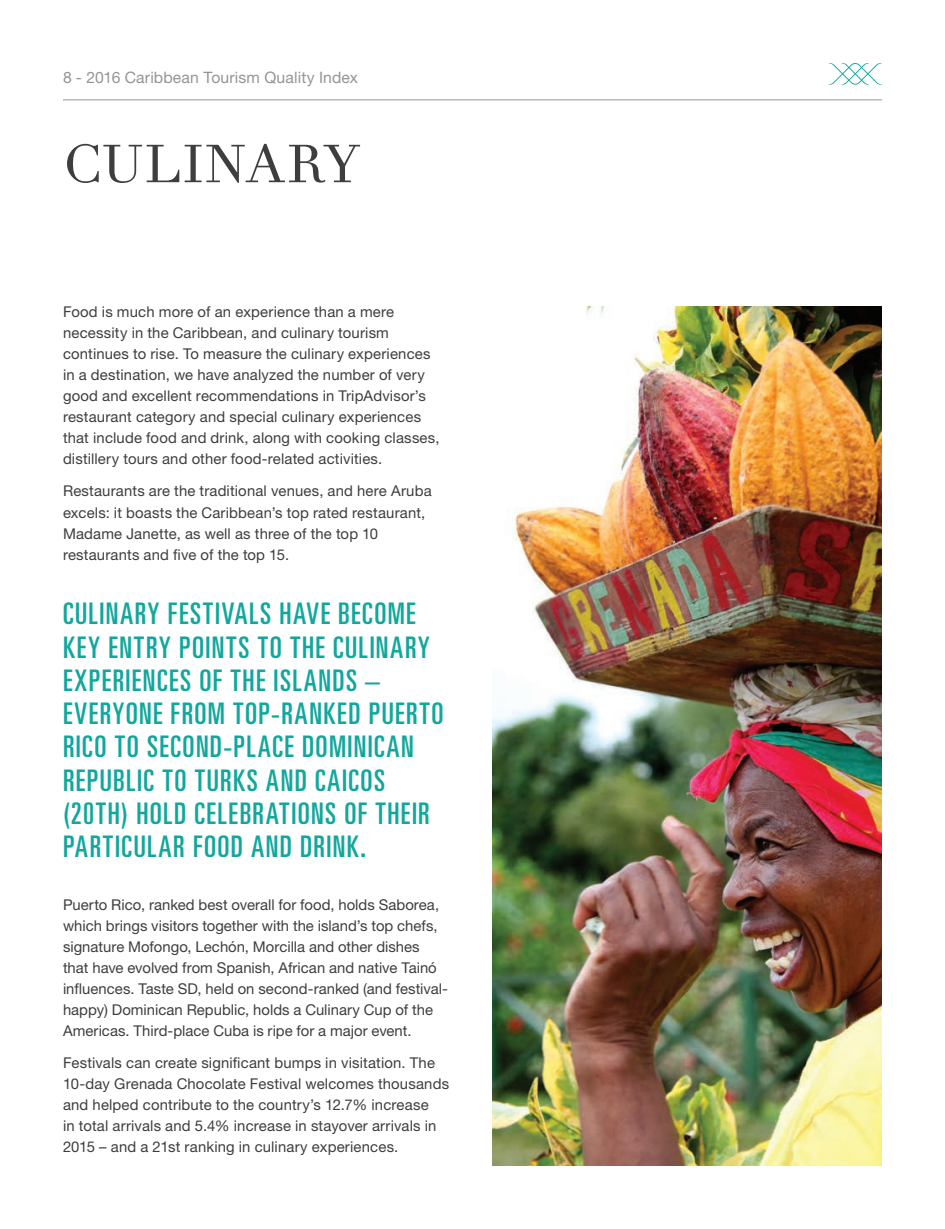
<style>
.page{position:relative;width:945px;height:1229px;background:#fff}
.page>*{position:absolute;margin:0;border:0;box-sizing:border-box;transform-origin:0 0}
.t1{font:52.5px "Didote Text Pro";letter-spacing:.02em;color:#3e3e3f}
.Body_Copy_10_13{font:ultra-condensed 29.75px/33.2px "Univers LT Std";letter-spacing:.05em;color:#12a79d}
.t2{font:15.75px "Helvetica Neue LT Std";letter-spacing:.01em;color:#939598}
.t3{font:14.88px/21px "Helvetica Neue LT Std";letter-spacing:.01em;color:#3e3e3f}
</style>
<div class="page">
<svg style="left:828px;top:63px;width:54px;height:22px"></svg>
<hr style="left:63px;top:99px;width:819px;height:1px;background:#939598">
<img style="left:492px;top:306px;width:390px;height:860px">
<p class="t2" style="left:63px;top:68px;width:297px">8 - 2016 Caribbean Tourism Quality Index</p>
<p class="t1" style="left:63px;top:132px;width:298px">CULINARY</p>
<p class="t3" style="left:63px;top:301px;width:378px">Food is much more of an experience than a mere necessity in the Caribbean, and culinary tourism continues to rise. To measure the culinary experiences in a destination, we have analyzed the number of very good and excellent recommendations in TripAdvisor’s restaurant category and special culinary experiences that include food and drink, along with cooking classes, distillery tours and other food-related activities.</p>
<p class="t3" style="left:63px;top:480px;width:370px">Restaurants are the traditional venues, and here Aruba excels: it boasts the Caribbean’s top rated restaurant, Madame Janette, as well as three of the top 10 restaurants and five of the top 15.</p>
<p class="Body_Copy_10_13" style="left:63px;top:597px;width:382px">CULINARY FESTIVALS HAVE BECOME<br>KEY ENTRY POINTS TO THE CULINARY<br>EXPERIENCES OF THE ISLANDS –<br>EVERYONE FROM TOP-RANKED PUERTO<br>RICO TO SECOND-PLACE DOMINICAN<br>REPUBLIC TO TURKS AND CAICOS (20TH) HOLD CELEBRATIONS OF THEIR<br>PARTICULAR FOOD AND DRINK.</p>
<p class="t3" style="left:63px;top:893px;width:386px">Puerto Rico, ranked best overall for food, holds Saborea, which brings visitors together with the island’s top chefs, signature Mofongo, Lechón, Morcilla and other dishes that have evolved from Spanish, African and native Tainó influences. Taste SD, held on second-ranked (and festival&shy;happy) Dominican Republic, holds a Culinary Cup of the Americas. Third-place Cuba is ripe for a major event.</p>
<p class="t3" style="left:63px;top:1052px;width:388px">Festivals can create significant bumps in visitation. The 10-day Grenada Chocolate Festival welcomes thousands and helped contribute to the country’s 12.7% increase<br>in total arrivals and 5.4% increase in stayover arrivals in 2015 – and a 21st ranking in culinary experiences.</p>
</div>
